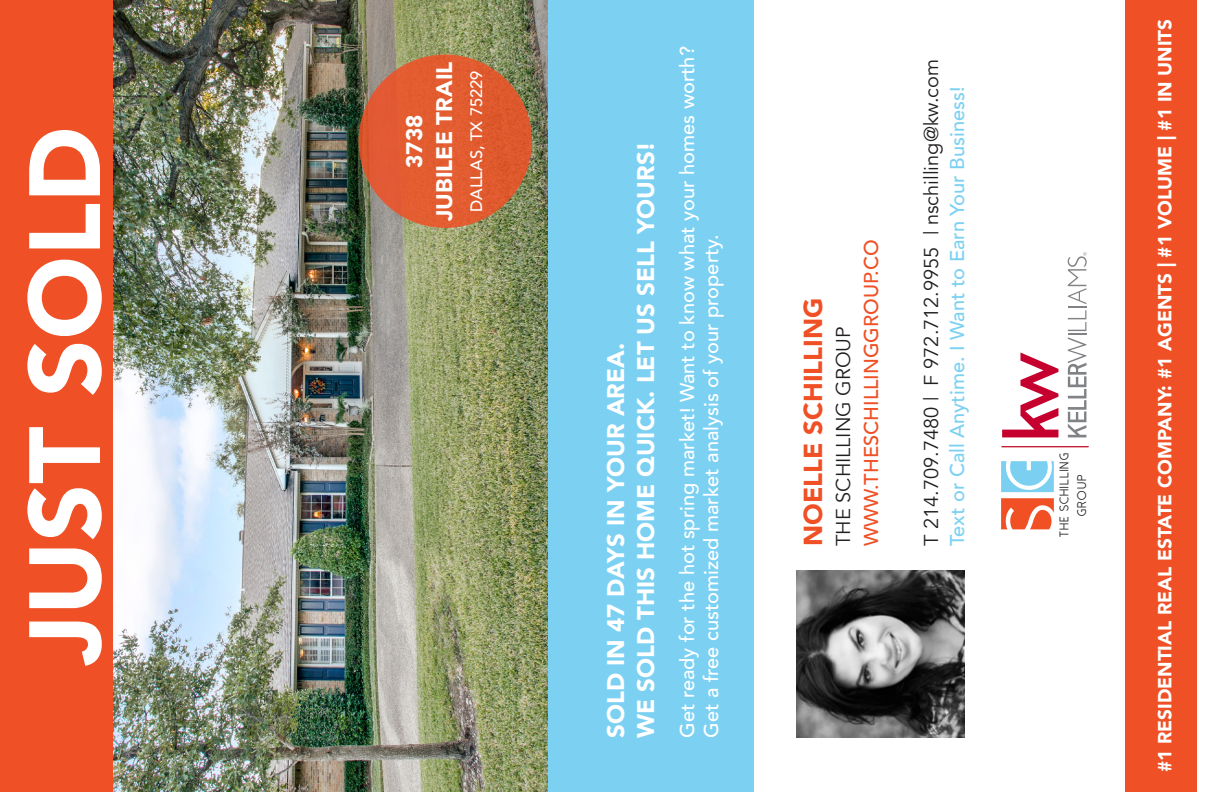
<style>
.page{position:relative;width:1224px;height:792px;background:#fff}
.page>*{position:absolute;margin:0;border:0;box-sizing:border-box;transform-origin:0 0}
.t1{font:900 100px "Avenir";color:#fff}
.t2{font:900 26px "Avenir";color:#f05025}
.t3{font:900 24px "Avenir";color:#fff}
.t4{font:900 22.4px "Avenir";color:#fff}
.t5{font:500 20px "Avenir";color:#fff}
.t6{font:20px "Avenir";color:#231f20}
.t7{font:500 20px "Avenir";color:#7cd1f3}
.t8{font:500 20px "Avenir";color:#f05025}
.t9{font:900 19px "Avenir";color:#fff}
.t10{font:500 16.4px "Avenir";color:#fff}
.t11{font:12.6px/17.8px "Dolce Vita";letter-spacing:.1em;color:#231f20;text-align:center}
</style>
<div class="page">
<img style="left:113px;top:0;width:435px;height:792px">
<div style="left:0;top:0;width:113px;height:792px;background:#f05025"></div>
<div style="left:548px;top:0;width:206px;height:792px;background:#7cd1f3"></div>
<img style="left:796px;top:570px;width:168px;height:168px">
<div style="left:1125px;top:0;width:72px;height:792px;background:#f05025"></div>
<div style="left:359px;top:55px;width:173px;height:173px;background:#e25b30;border-radius:50%"></div>
<hr style="left:1002px;top:446px;width:86px;height:1px;background:#c41f34">
<svg style="left:1068px;top:252px;width:19px;height:185px"></svg>
<svg style="left:1002px;top:352px;width:56px;height:85px"></svg>
<svg style="left:1001px;top:498px;width:53px;height:31px"></svg>
<svg style="left:1001px;top:461px;width:53px;height:31px"></svg>
<p class="t1" style="left:-21px;top:665px;width:540px;rotate:-90deg">JUST SOLD</p>
<p class="t4" style="left:395px;top:168px;width:55px;rotate:-90deg">3738</p>
<p class="t4" style="left:425px;top:221px;width:161px;rotate:-90deg">JUBILEE TRAIL</p>
<p class="t10" style="left:462px;top:212px;width:143px;rotate:-90deg">DALLAS, TX 75229</p>
<p class="t3" style="left:595px;top:738px;width:396px;rotate:-90deg">SOLD IN 47 DAYS IN YOUR AREA.</p>
<p class="t3" style="left:625px;top:738px;width:599px;rotate:-90deg">WE SOLD THIS HOME QUICK. LET US SELL YOURS!</p>
<p class="t5" style="left:670px;top:738px;width:693px;rotate:-90deg">Get ready for the hot spring market! Want to know what your homes worth?</p>
<p class="t5" style="left:694px;top:738px;width:505px;rotate:-90deg">Get a free customized market analysis of your property.</p>
<p class="t2" style="left:791px;top:546px;width:250px;rotate:-90deg">NOELLE SCHILLING</p>
<p class="t6" style="left:832px;top:546px;width:221px;rotate:-90deg">THE SCHILLING GROUP</p>
<p class="t8" style="left:854px;top:546px;width:308px;rotate:-90deg">WWW.THESCHILLINGGROUP.CO</p>
<p class="t6" style="left:920px;top:546px;width:488px;rotate:-90deg">T 214.709.7480 | F 972.712.9955 | nschilling@kw.com</p>
<p class="t7" style="left:940px;top:546px;width:461px;rotate:-90deg">Text or Call Anytime. I Want to Earn Your Business!</p>
<p class="t11" style="left:1055px;top:537px;width:85px;rotate:-90deg">The SchiLling group</p>
<p class="t9" style="left:1149px;top:772px;width:755px;rotate:-90deg">#1 RESIDENTIAL REAL ESTATE COMPANY: #1 AGENTS | #1 VOLUME | #1 IN UNITS</p>
</div>
